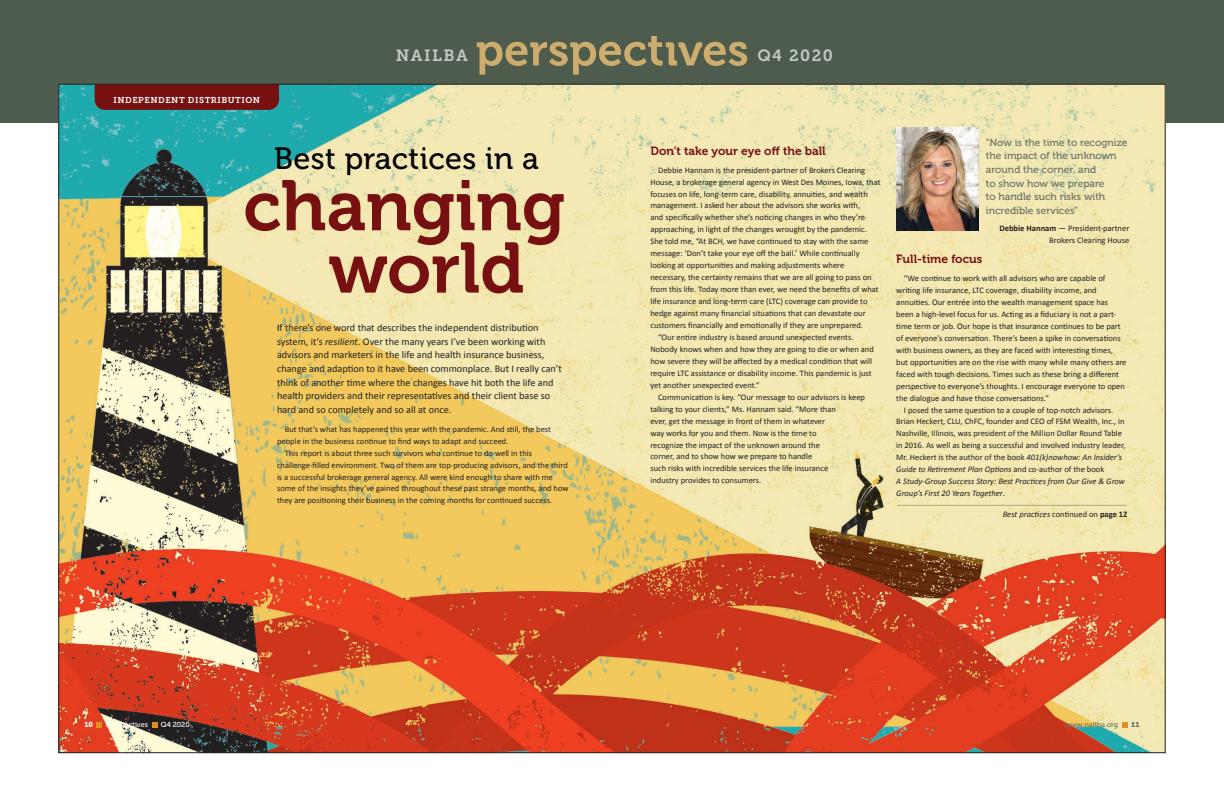
<style>
.page{position:relative;width:1224px;height:792px;background:#fff}
.page>*{position:absolute;margin:0;border:0;box-sizing:border-box;transform-origin:0 0}
.t1{font:70.9px/62.4px "Museo 700";color:#761011}
.t2{font:30.7px "Museo 500";letter-spacing:.01em;color:#040503}
.t3{font:16.2px "Museo Slab 700";letter-spacing:.09em;color:#c5c8c4}
.t4{font:12px "Museo 700";color:#761011}
.t5{font:10.2px/13.7px "Calibri";color:#231f20}
.t6{font:10.2px/13.7px "Museo 500";color:#666f65}
.t7{font:8.5px/12px "Calibri";color:#231f20;text-align:right}
.t8{font:italic 8.5px "Calibri";color:#231f20}
.t9{font:8.5px "Museo Slab 700";letter-spacing:.06em;color:#fff}
.t10{font:7.3px "Museo 500";color:#fff}
.t11{font:7.3px "Museo 500";color:#666f65}
.t12{font:7.3px "Museo 900";color:#fff}
.t13{font:7.3px "Museo 900";color:#666f65}
.s1{font-style:italic}
.s2{font-weight:700}
.s3{font-style:normal}
.s4{font-weight:700;font-style:normal}
</style>
<div class="page">
<div style="left:0;top:0;width:1224px;height:123px;background:#4d5c4d"></div>
<img style="left:61px;top:86px;width:1102px;height:665px">
<div style="left:95px;top:86px;width:184px;height:24px;background:#761011"></div>
<svg style="left:1122px;top:722px;width:5px;height:5px"></svg>
<svg style="left:97px;top:722px;width:5px;height:5px"></svg>
<svg style="left:152px;top:722px;width:5px;height:5px"></svg>
<img style="left:896px;top:128px;width:82px;height:102px">
<hr style="left:897px;top:505px;width:230px;height:1px;background:#bbb8b6">
<svg style="left:477px;top:36px;width:270px;height:39px"></svg>
<p class="t9" style="left:114px;top:96px;width:148px">INDEPENDENT DISTRIBUTION</p>
<h3 class="t3" style="left:396px;top:46px;width:74px">NAILBA</h3>
<h3 class="t3" style="left:757px;top:46px;width:77px">Q4 2020</h3>
<h2 class="t2" style="left:274px;top:141px;width:266px">Best practices in a</h2>
<h1 class="t1" style="left:329px;top:175px;width:238px;text-indent:-85px">changing world</h1>
<p class="t5" style="left:277px;top:320px;width:286px">If there’s one word that describes the independent distribution system, it’s <span class="s1">resilient</span>. Over the many years I’ve been working with advisors and marketers in the life and health insurance business, change and adaption to it have been commonplace. But I really can’t think of another time where the changes have hit both the life and health providers and their representatives and their client base so hard and so completely and so all at once.</p>
<p class="t7" style="left:285px;top:423px;width:268px">But that’s what has happened this year with the pandemic. And still, the best</p>
<p class="t7" style="left:277px;top:434px;width:233px">people in the business continue to find ways to adapt and succeed.</p>
<p class="t7" style="left:285px;top:446px;width:249px">This report is about three such survivors who continue to do well in this</p>
<p class="t7" style="left:277px;top:458px;width:292px">challenge-filled environment. Two of them are top-producing advisors, and the third</p>
<p class="t7" style="left:277px;top:470px;width:277px">is a successful brokerage general agency. All were kind enough to share with me</p>
<p class="t7" style="left:277px;top:482px;width:293px">some of the insights they’ve gained throughout these past strange months, and how</p>
<p class="t7" style="left:277px;top:494px;width:277px">they are positioning their business in the coming months for continued success.</p>
<h3 class="t4" style="left:650px;top:144px;width:177px">Don’t take your eye off the ball</h3>
<p class="t7" style="left:658px;top:163px;width:209px">Debbie Hannam is the president-partner of Brokers Clearing</p>
<p class="t7" style="left:650px;top:175px;width:232px">House, a brokerage general agency in West Des Moines, Iowa, that</p>
<p class="t7" style="left:650px;top:187px;width:219px">focuses on life, long-term care, disability, annuities, and wealth</p>
<p class="t7" style="left:650px;top:199px;width:211px">management. I asked her about the advisors she works with,</p>
<p class="t7" style="left:650px;top:211px;width:216px">and specifically whether she’s noticing changes in who they’re</p>
<p class="t7" style="left:650px;top:223px;width:218px">approaching, in light of the changes wrought by the pandemic.</p>
<p class="t7" style="left:650px;top:235px;width:220px">She told me, “At BCH, we have continued to stay with the same</p>
<p class="t7" style="left:650px;top:247px;width:211px">message: ‘Don’t take your eye off the ball.’ While continually</p>
<p class="t7" style="left:650px;top:259px;width:195px">looking at opportunities and making adjustments where</p>
<p class="t7" style="left:650px;top:271px;width:223px">necessary, the certainty remains that we are all going to pass on</p>
<p class="t7" style="left:650px;top:283px;width:230px">from this life. Today more than ever, we need the benefits of what</p>
<p class="t7" style="left:650px;top:295px;width:219px">life insurance and long-term care (LTC) coverage can provide to</p>
<p class="t7" style="left:650px;top:307px;width:217px">hedge against many financial situations that can devastate our</p>
<p class="t7" style="left:650px;top:319px;width:214px">customers financially and emotionally if they are unprepared.</p>
<p class="t7" style="left:658px;top:331px;width:197px">“Our entire industry is based around unexpected events.</p>
<p class="t7" style="left:650px;top:343px;width:225px">Nobody knows when and how they are going to die or when and</p>
<p class="t7" style="left:650px;top:355px;width:223px">how severe they will be affected by a medical condition that will</p>
<p class="t7" style="left:650px;top:367px;width:223px">require LTC assistance or disability income. This pandemic is just</p>
<p class="t7" style="left:650px;top:379px;width:111px">yet another unexpected event.”</p>
<p class="t7" style="left:658px;top:390px;width:208px">Communication is key. “Our message to our advisors is keep</p>
<p class="t7" style="left:650px;top:402px;width:187px">talking to your clients,” Ms. Hannam said. “More than</p>
<p class="t7" style="left:650px;top:414px;width:176px">ever, get the message in front of them in whatever</p>
<p class="t7" style="left:650px;top:426px;width:168px">way works for you and them. Now is the time to</p>
<p class="t7" style="left:650px;top:438px;width:171px">recognize the impact of the unknown around the</p>
<p class="t7" style="left:650px;top:450px;width:163px">corner, and to show how we prepare to handle</p>
<p class="t7" style="left:650px;top:462px;width:179px">such risks with incredible services the life insurance</p>
<p class="t7" style="left:650px;top:474px;width:112px">industry provides to consumers.</p>
<p class="t6" style="left:986px;top:136px;width:143px">“Now is the time to recognize the impact of the unknown around the corner, and<br>to show how we prepare<br>to handle such risks with incredible services”</p>
<p class="t7" style="left:999px;top:222px;width:131px"><span class="s2">Debbie Hannam</span> — President-partner<br>Brokers Clearing House</p>
<h3 class="t4" style="left:896px;top:252px;width:88px">Full-time focus</h3>
<p class="t7" style="left:904px;top:272px;width:203px">“We continue to work with all advisors who are capable of</p>
<p class="t7" style="left:896px;top:284px;width:202px">writing life insurance, LTC coverage, disability income, and</p>
<p class="t7" style="left:896px;top:296px;width:214px">annuities. Our entrée into the wealth management space has</p>
<p class="t7" style="left:896px;top:308px;width:221px">been a high-level focus for us. Acting as a fiduciary is not a part-</p>
<p class="t7" style="left:896px;top:320px;width:226px">time term or job. Our hope is that insurance continues to be part</p>
<p class="t7" style="left:896px;top:332px;width:226px">of everyone’s conversation. There’s been a spike in conversations</p>
<p class="t7" style="left:896px;top:344px;width:218px">with business owners, as they are faced with interesting times,</p>
<p class="t7" style="left:896px;top:355px;width:232px">but opportunities are on the rise with many while many others are</p>
<p class="t7" style="left:896px;top:367px;width:224px">faced with tough decisions. Times such as these bring a different</p>
<p class="t7" style="left:896px;top:379px;width:230px">perspective to everyone’s thoughts. I encourage everyone to open</p>
<p class="t7" style="left:896px;top:391px;width:154px">the dialogue and have those conversations.”</p>
<p class="t7" style="left:904px;top:403px;width:211px">I posed the same question to a couple of top-notch advisors.</p>
<p class="t7" style="left:896px;top:415px;width:230px">Brian Heckert, CLU, ChFC, founder and CEO of FSM Wealth, Inc., in</p>
<p class="t7" style="left:896px;top:427px;width:227px">Nashville, Illinois, was president of the Million Dollar Round Table</p>
<p class="t7" style="left:896px;top:439px;width:231px">in 2016. As well as being a successful and involved industry leader,</p>
<p class="t7" style="left:896px;top:451px;width:227px">Mr. Heckert is the author of the book <span class="s1">401(k)nowhow: An Insider’s</span></p>
<p class="t8" style="left:896px;top:464px;width:210px">Guide to Retirement Plan Options <span class="s3">and co-author of the book</span></p>
<p class="t8" style="left:896px;top:476px;width:230px">A Study-Group Success Story: Best Practices from Our Give &amp; Grow</p>
<p class="t8" style="left:896px;top:488px;width:110px">Group’s First 20 Years Together<span class="s3">.</span></p>
<p class="t8" style="left:1003px;top:509px;width:126px">Best practices <span class="s3">continued on</span> <span class="s4">page 12</span></p>
<p class="t12" style="left:84px;top:721px;width:10px">10</p>
<p class="t10" style="left:106px;top:721px;width:44px">Perspectives</p>
<p class="t10" style="left:161px;top:721px;width:30px">Q4 2020</p>
<p class="t11" style="left:1065px;top:721px;width:55px">www.nailba.org</p>
<p class="t13" style="left:1131px;top:721px;width:10px">11</p>
</div>
